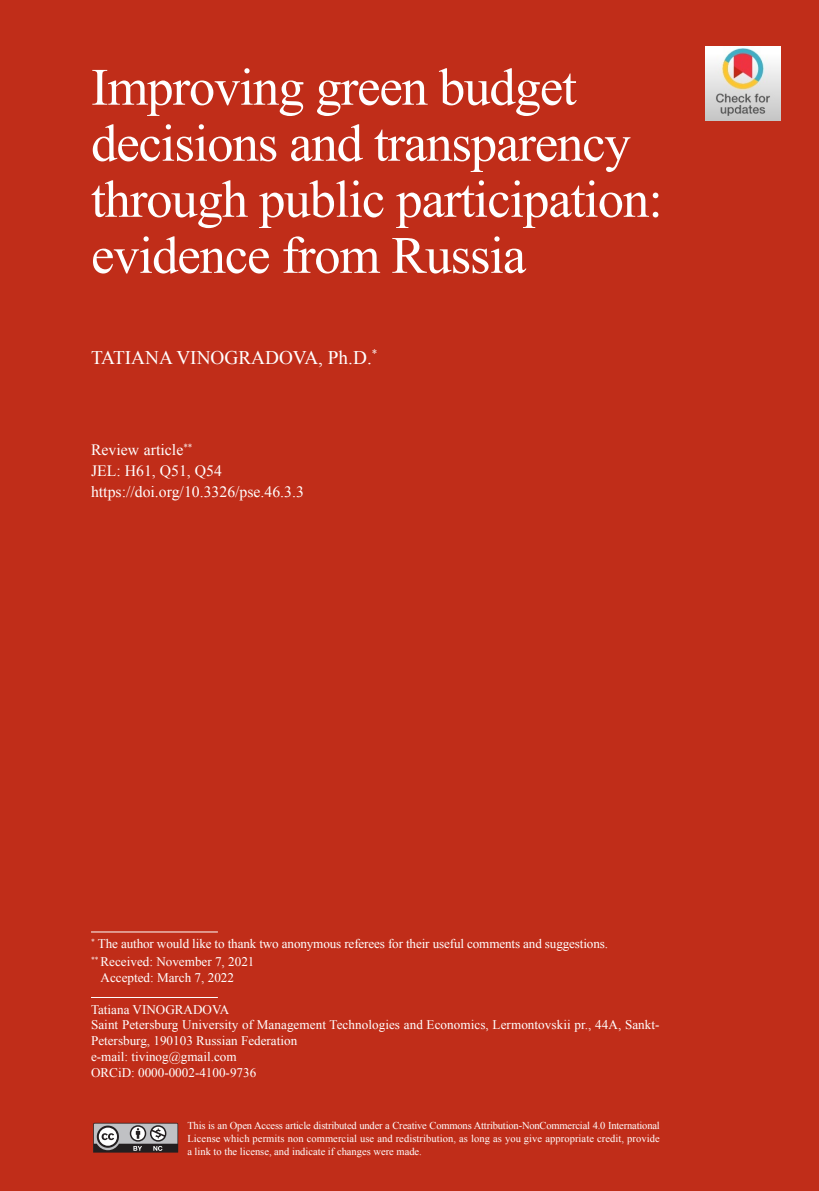
<style>
.page{position:relative;width:819px;height:1191px;background:#c02d19}
.page>*{position:absolute;margin:0;border:0;box-sizing:border-box;transform-origin:0 0}
.t1{font:52.5px/56px "Times New Roman";letter-spacing:-.02em;color:#fff}
.t2{font:19.25px "Times New Roman";color:#fff}
.t3{font:15.75px/21px "Times New Roman";color:#fff}
.t4{font:13.12px/15.8px "Times New Roman";color:#fff}
.t5{font:10.5px/13.1px "Times New Roman";color:#fff;text-align:justify}
</style>
<div class="page">
<hr style="left:91px;top:931px;width:127px;height:1px;background:#fff">
<hr style="left:91px;top:997px;width:127px;height:1px;background:#fff">
<svg style="left:93px;top:1122px;width:85px;height:30px"></svg>
<img style="left:705px;top:47px;width:75px;height:74px">
<h1 class="t1" style="left:91px;top:58px;width:573px">Improving green budget decisions and transparency through public participation: evidence from Russia</h1>
<h2 class="t2" style="left:91px;top:344px;width:288px">TATIANA VINOGRADOVA, Ph.D.<sup>*</sup></h2>
<p class="t3" style="left:91px;top:439px;width:214px">Review article<sup>**<br></sup>JEL: H61, Q51, Q54 https://doi.org/10.3326/pse.46.3.3</p>
<p class="t4" style="left:91px;top:934px;width:518px;line-height:18.2px"><sup>*</sup> The author would like to thank two anonymous referees for their useful comments and suggestions. <sup>**</sup> Received: November 7, 2021</p>
<p class="t4" style="left:100px;top:969px;width:135px">Accepted: March 7, 2022</p>
<p class="t4" style="left:91px;top:1001px;width:570px">Tatiana VINOGRADOVA<br>Saint Petersburg University of Management Technologies and Economics, Lermontovskii pr., 44A, Sankt-Petersburg, 190103 Russian Federation<br>e-mail: tivinog@gmail.com<br>ORCiD: 0000-0002-4100-9736</p>
<p class="t5" style="left:187px;top:1118px;width:474px">This is an Open Access article distributed under a Creative Commons Attribution-NonCommercial 4.0 International License which permits non commercial use and redistribution, as long as you give appropriate credit, provide a link to the license, and indicate if changes were made.</p>
</div>
